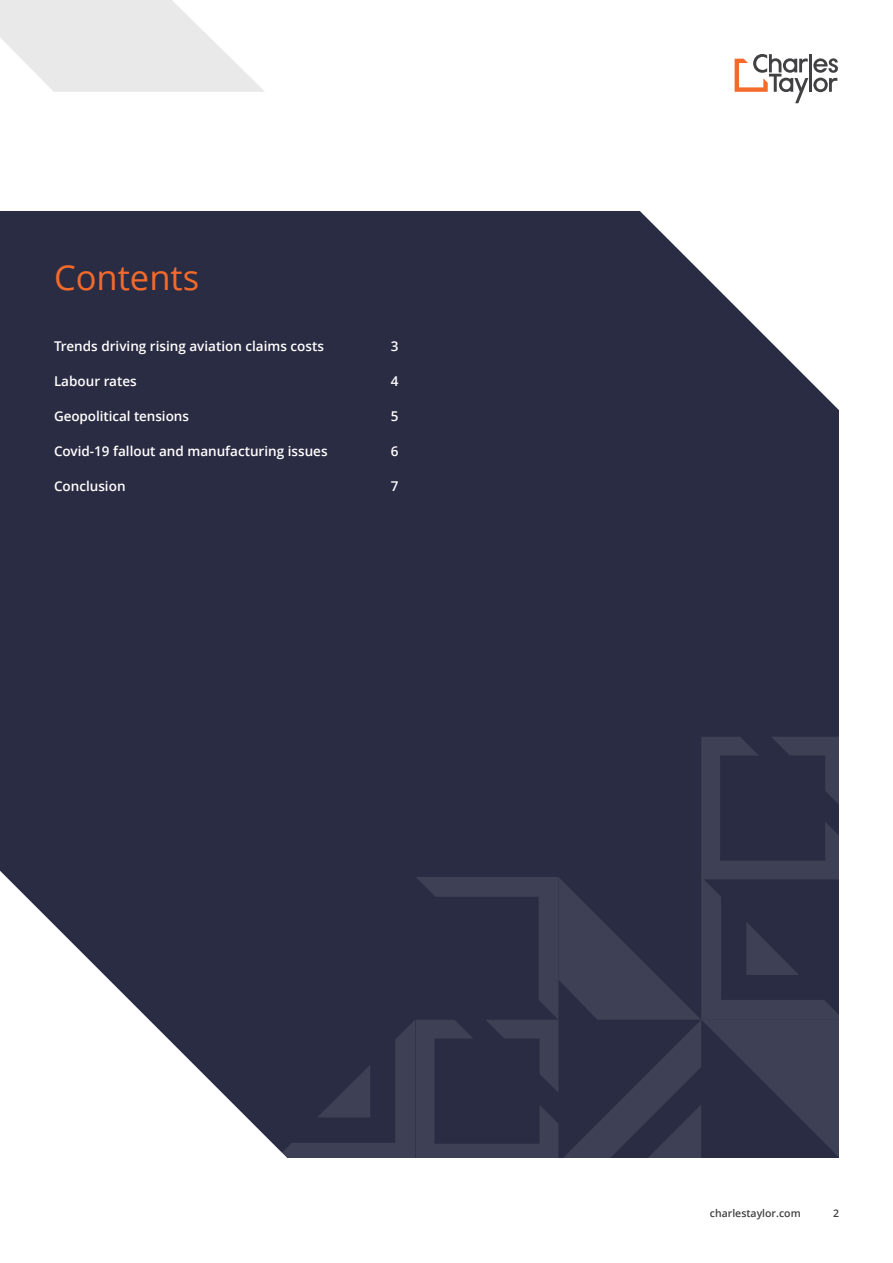
<style>
.page{position:relative;width:893px;height:1263px;background:#fff}
.page>*{position:absolute;margin:0;border:0;box-sizing:border-box;transform-origin:0 0}
.t1{font:34.5px "Open Sans";color:#f36a2b}
.t2{font:600 13.5px "Open Sans";color:#fff}
.t3{font:600 10.5px "Open Sans";color:#414042}
</style>
<div class="page">
<svg style="left:735px;top:54px;width:103px;height:49px"></svg>
<svg style="left:0;top:0;width:265px;height:92px"></svg>
<div style="left:0;top:211px;width:839px;height:947px;background:#2a2c43"></div>
<svg style="left:296px;top:737px;width:543px;height:421px"></svg>
<svg style="left:0;top:871px;width:296px;height:287px"></svg>
<svg style="left:640px;top:211px;width:199px;height:199px"></svg>
<h1 class="t1" style="left:54px;top:254px;width:147px">Contents</h1>
<p class="t2" style="left:54px;top:336px;width:271px">Trends driving rising aviation claims costs</p>
<p class="t2" style="left:391px;top:336px;width:9px">3</p>
<p class="t2" style="left:54px;top:371px;width:84px">Labour rates</p>
<p class="t2" style="left:391px;top:371px;width:9px">4</p>
<p class="t2" style="left:54px;top:406px;width:136px">Geopolitical tensions</p>
<p class="t2" style="left:391px;top:406px;width:9px">5</p>
<p class="t2" style="left:54px;top:441px;width:275px">Covid-19 fallout and manufacturing issues</p>
<p class="t2" style="left:391px;top:441px;width:9px">6</p>
<p class="t2" style="left:54px;top:476px;width:73px">Conclusion</p>
<p class="t2" style="left:391px;top:476px;width:9px">7</p>
<p class="t3" style="left:710px;top:1206px;width:92px">charlestaylor.com</p>
<p class="t3" style="left:833px;top:1206px;width:7px">2</p>
</div>
